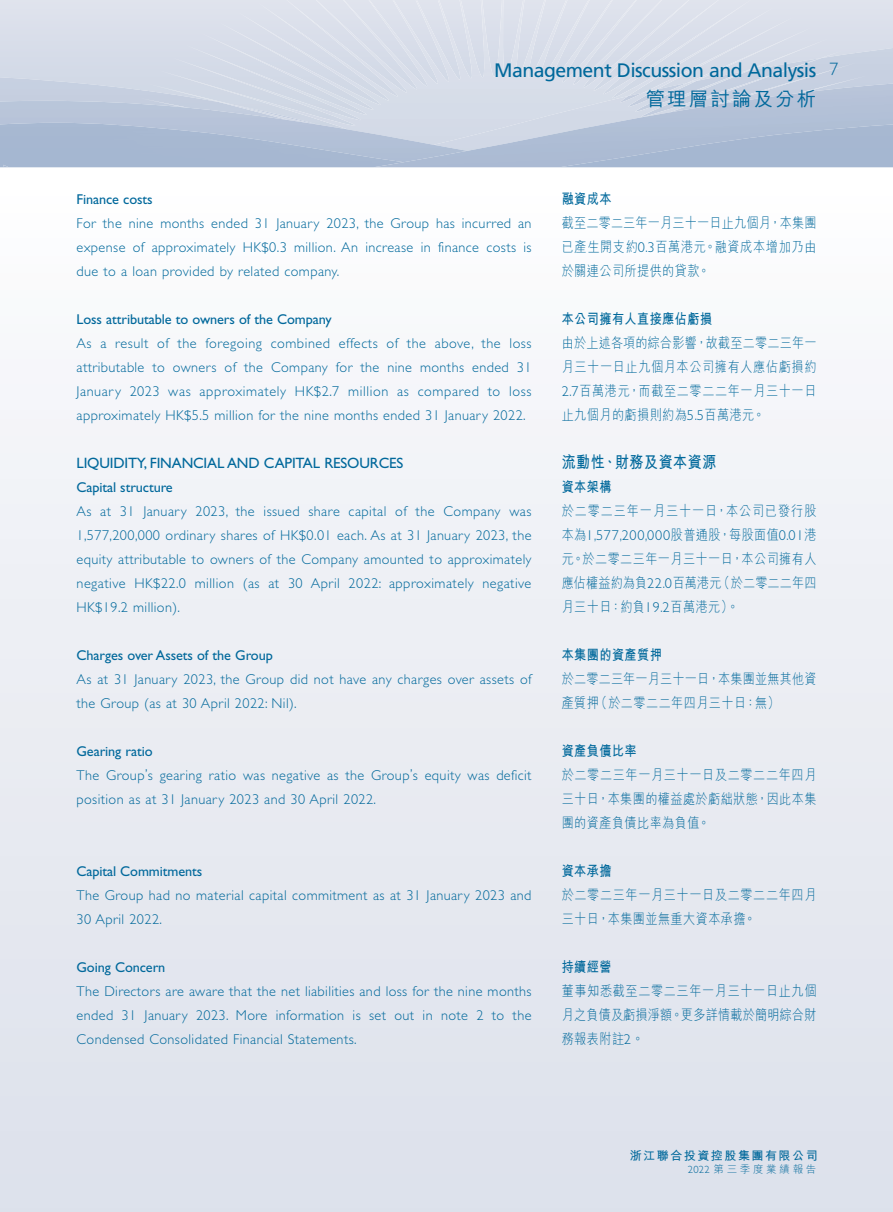
<style>
.page{position:relative;width:893px;height:1212px;background:#fff}
.page>*{position:absolute;margin:0;border:0;box-sizing:border-box;transform-origin:0 0}
.t1{font:19.5px "Frutiger LT Std";letter-spacing:-.025em;color:#00689b}
.t2{font:19.5px "M Hei HK Medium E Ten B5 H";letter-spacing:.11em;color:#00689b}
.t3{font:300 18px "Gill Sans Std";color:#00689b}
.t4{font:16.5px "M Hei HK Bold E Ten B5 H";letter-spacing:.04em;color:#00689b;scale:.85 1}
.t5{font:15px "Gill Sans Std";letter-spacing:-.01em;color:#00689b}
.t6{font:300 14.25px/24px "Gill Sans Std";letter-spacing:.03em;color:#00689b;text-align:justify}
.t7{font:14.25px/24px "M Hei HK Light E Ten B5 H";letter-spacing:.04em;color:#00689b;text-align:justify;scale:.85 1}
.t8{font:14.25px "Gill Sans Std";letter-spacing:-.005em;color:#00689b}
.t9{font:14.25px "M Hei HK Bold E Ten B5 H";letter-spacing:.04em;color:#00689b;scale:.85 1}
.t10{font:14.25px/24px "M Hei HK Light E Ten B5 H";letter-spacing:.015em;color:#00689b;scale:.85 1}
.t11{font:300 14.25px "Gill Sans Std";letter-spacing:.055em;color:#00689b}
.t12{font:14.25px "M Hei HK Light E Ten B5 H";letter-spacing:.075em;color:#00689b;scale:.85 1}
.t13{font:12px "M Hei HK Bold E Ten B5 H";letter-spacing:.13em;color:#00689b}
.t14{font:10.5px "M Hei HK Light E Ten B5 H";letter-spacing:.26em;color:#00689b}
.s1{font-family:"Gill Sans Std";font-weight:300}
.s2{font-family:"M Hei HK Light E Ten B5 H";font-weight:400}
</style>
<div class="page">
<div style="left:0;top:0;width:893px;height:168px;background:#dadfea"></div>
<div style="left:0;top:168px;width:893px;height:1044px;background:linear-gradient(to bottom,#fdfdfe,#dbe0ea)"></div>
<img style="left:844px;top:47px;width:49px;height:35px">
<img style="left:0;top:77px;width:148px;height:24px">
<img style="left:148px;top:0;width:696px;height:101px">
<img style="left:434px;top:58px;width:434px;height:24px">
<img style="left:139px;top:98px;width:172px;height:3px">
<img style="left:0;top:101px;width:373px;height:22px">
<img style="left:0;top:123px;width:373px;height:44px">
<svg style="left:3px;top:165px;width:6px;height:2px"></svg>
<img style="left:373px;top:82px;width:520px;height:85px">
<img style="left:559px;top:123px;width:334px;height:44px">
<h1 class="t1" style="left:494px;top:62px;width:324px">Management Discussion and Analysis</h1>
<h1 class="t2" style="left:646px;top:91px;width:172px">管理層討論及分析</h1>
<p class="t3" style="left:830px;top:62px;width:10px">7</p>
<p class="t8" style="left:77px;top:194px;width:78px">Finance costs</p>
<p class="t6" style="left:77px;top:213px;width:456px">For the nine months ended 31 January 2023, the Group has incurred an expense of approximately HK$0.3 million. An increase in finance costs is due to a loan provided by related company.</p>
<p class="t8" style="left:77px;top:314px;width:257px">Loss attributable to owners of the Company</p>
<p class="t6" style="left:77px;top:333px;width:456px">As a result of the foregoing combined effects of the above, the loss attributable to owners of the Company for the nine months ended 31<br>January 2023 was approximately HK$2.7 million as compared to loss approximately HK$5.5 million for the nine months ended 31 January 2022.</p>
<p class="t5" style="left:77px;top:457px;width:328px">LIQUIDITY, FINANCIAL AND CAPITAL RESOURCES</p>
<p class="t8" style="left:77px;top:482px;width:98px">Capital structure</p>
<p class="t6" style="left:77px;top:501px;width:456px">As at 31 January 2023, the issued share capital of the Company was 1,577,200,000 ordinary shares of HK$0.01 each. As at 31 January 2023, the equity attributable to owners of the Company amounted to approximately negative HK$22.0 million (as at 30 April 2022: approximately negative HK$19.2 million).</p>
<p class="t8" style="left:77px;top:650px;width:198px">Charges over Assets of the Group</p>
<p class="t6" style="left:77px;top:669px;width:456px">As at 31 January 2023, the Group did not have any charges over assets of the Group (as at 30 April 2022: Nil).</p>
<p class="t8" style="left:77px;top:746px;width:78px">Gearing ratio</p>
<p class="t6" style="left:77px;top:765px;width:456px">The Group’s gearing ratio was negative as the Group’s equity was deficit position as at 31 January 2023 and 30 April 2022.</p>
<p class="t8" style="left:77px;top:866px;width:127px">Capital Commitments</p>
<p class="t6" style="left:77px;top:885px;width:456px">The Group had no material capital commitment as at 31 January 2023 and<br>30 April 2022.</p>
<p class="t8" style="left:77px;top:962px;width:90px">Going Concern</p>
<p class="t6" style="left:77px;top:981px;width:456px">The Directors are aware that the net liabilities and loss for the nine months ended 31 January 2023. More information is set out in note 2 to the Condensed Consolidated Financial Statements.</p>
<p class="t9" style="left:562px;top:193px;width:60px">融資成本</p>
<p class="t7" style="left:562px;top:213px;width:301px">截至二零二三年一月三十一日止九個月，本集團已產生開支約<span class="s1">0.3</span>百萬港元。融資成本增加乃由於關連公司所提供的貸款。</p>
<p class="t9" style="left:562px;top:313px;width:178px">本公司擁有人直接應佔虧損</p>
<p class="t7" style="left:562px;top:333px;width:301px">由於上述各項的綜合影響，故截至二零二三年一月三十一日止九個月本公司擁有人應佔虧損約<span class="s1">2.7</span>百萬港元，而截至二零二二年一月三十一日止九個月的虧損則約為<span class="s1">5.5</span>百萬港元。</p>
<p class="t4" style="left:562px;top:456px;width:183px">流動性、財務及資本資源</p>
<p class="t9" style="left:562px;top:481px;width:60px">資本架構</p>
<p class="t12" style="left:562px;top:505px;width:301px">於二零二三年一月三十一日，本公司已發行股</p>
<p class="t11" style="left:562px;top:530px;width:256px"><span class="s2">本為</span>1,577,200,000<span class="s2">股普通股，每股面值</span>0.01<span class="s2">港</span></p>
<p class="t7" style="left:562px;top:549px;width:301px">元。於二零二三年一月三十一日，本公司擁有人應佔權益約為負<span class="s1">22.0</span>百萬港元（於二零二二年四月三十日：約負<span class="s1">19.2</span>百萬港元）。</p>
<p class="t9" style="left:562px;top:649px;width:119px">本集團的資產質押</p>
<p class="t10" style="left:562px;top:669px;width:301px">於二零二三年一月三十一日，本集團並無其他資產質押（於二零二二年四月三十日：無）</p>
<p class="t9" style="left:562px;top:745px;width:90px">資產負債比率</p>
<p class="t7" style="left:562px;top:765px;width:301px">於二零二三年一月三十一日及二零二二年四月三十日，本集團的權益處於虧絀狀態，因此本集團的資產負債比率為負值。</p>
<p class="t9" style="left:562px;top:865px;width:60px">資本承擔</p>
<p class="t7" style="left:562px;top:885px;width:301px">於二零二三年一月三十一日及二零二二年四月三十日，本集團並無重大資本承擔。</p>
<p class="t9" style="left:562px;top:961px;width:60px">持續經營</p>
<p class="t7" style="left:562px;top:981px;width:301px">董事知悉截至二零二三年一月三十一日止九個月之負債及虧損淨額。更多詳情載於簡明綜合財務報表附註<span class="s1">2</span>。</p>
<p class="t13" style="left:630px;top:1151px;width:189px">浙江聯合投資控股集團有限公司</p>
<p class="t14" style="left:688px;top:1165px;width:130px"><span class="s1">2022</span> 第三季度業績報告</p>
</div>
